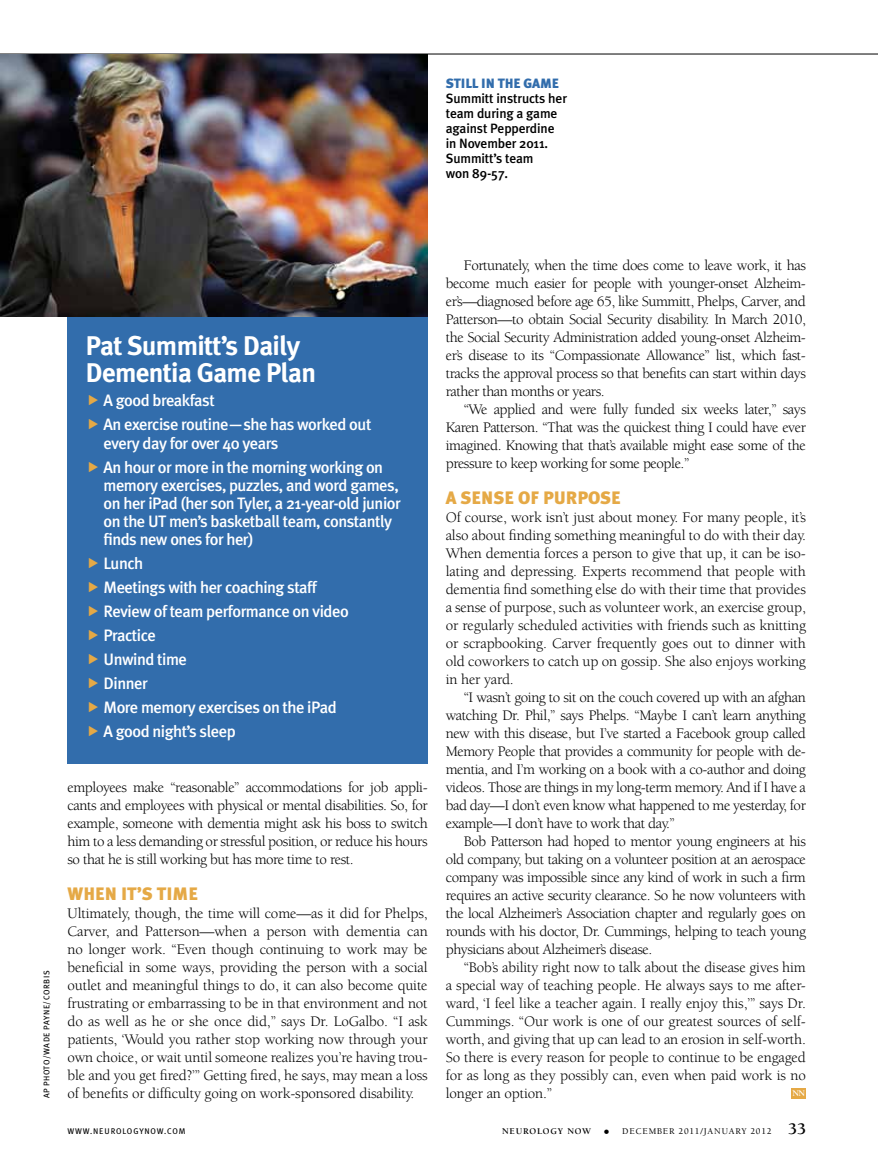
<style>
.page{position:relative;width:878px;height:1175px;background:#fff}
.page>*{position:absolute;margin:0;border:0;box-sizing:border-box;transform-origin:0 0}
.t1{font:700 27px/27px "Meta Plus";letter-spacing:-.025em;color:#fff}
.t2{font:900 18px "Meta Plus";color:#e5a946}
.t3{font:500 16.5px/24px "Meta Plus";letter-spacing:-.03em;color:#fff}
.t4{font:15px/18px "Berkeley";letter-spacing:-.03em;color:#000;text-align:justify}
.t5{font:500 13.5px/15px "Meta Plus";letter-spacing:-.01em;color:#000}
.t6{font:900 13.5px "Meta Plus";letter-spacing:-.01em;color:#326dac}
.t7{font:500 9px "Berkeley";letter-spacing:.09em;color:#000}
.t8{font:700 8.85px "Berkeley";color:#fff}
.t9{font:8.25px "Meta Plus";letter-spacing:.07em;color:#000}
.s1{font-weight:700}
.s2{font-weight:400;font-size:16.5px}
.s3{font-weight:700;font-size:16.5px}
</style>
<div class="page">
<div style="left:791px;top:1087px;width:15px;height:11px;background:#e5a946"></div>
<div style="left:68px;top:316px;width:360px;height:447px;background:#326dac"></div>
<hr style="left:0;top:54px;width:878px;height:1px;background:#000">
<img style="left:0;top:54px;width:428px;height:262px">
<p class="t6" style="left:446px;top:76px;width:115px">STILL IN THE GAME</p>
<p class="t5" style="left:446px;top:91px;width:123px">Summitt instructs her team during a game against Pepperdine in November 2011.<br>Summitt’s team<br>won 89-57.</p>
<p class="t9" style="left:42px;top:1098px;width:129px;rotate:-90deg">AP PH OTO/WADE PAYNE/CORBIS</p>
<h1 class="t1" style="left:86px;top:332px;width:232px">Pat Summitt’s Daily<br>Dementia Game Plan</h1>
<p class="t3" style="left:104px;top:388px;width:269px">A good breakfast<br>An exercise routine—she has worked out</p>
<p class="t3" style="left:104px;top:430px;width:281px">every day for over 40 years<br>An hour or more in the morning working on</p>
<p class="t3" style="left:104px;top:475px;width:299px;line-height:18px">memory exercises, puzzles, and word games, on her iPad (her son Tyler, a 21-year-old junior on the UT men’s basketball team, constantly finds new ones for her)</p>
<p class="t3" style="left:104px;top:550px;width:247px">Lunch<br>Meetings with her coaching staff<br>Review of team performance on video<br>Practice<br>Unwind time<br>Dinner<br>More memory exercises on the iPad<br>A good night’s sleep</p>
<p class="t4" style="left:68px;top:779px;width:361px">employees make “reasonable” accommodations for job appli&shy;cants and employees with physical or mental disabilities. So, for example, someone with dementia might ask his boss to switch him to a less demanding or stressful position, or reduce his hours so that he is still working but has more time to rest.</p>
<p class="t2" style="left:68px;top:883px;width:132px">WHEN IT’S TIME</p>
<p class="t4" style="left:68px;top:905px;width:362px">Ultimately, though, the time will come—as it did for Phelps, Carver, and Patterson—when a person with dementia can no longer work. “Even though continuing to work may be beneficial in some ways, providing the person with a social outlet and meaningful things to do, it can also become quite frustrating or embarrassing to be in that environment and not do as well as he or she once did,” says Dr. LoGalbo. “I ask patients, ‘Would you rather stop working now through your own choice, or wait until someone realizes you’re having trou&shy;ble and you get fired?’” Getting fired, he says, may mean a loss of benefits or difficulty going on work-sponsored disability.</p>
<p class="t4" style="left:446px;top:257px;width:362px;text-indent:18px">Fortunately, when the time does come to leave work, it has become much easier for people with younger-onset Alzheim&shy;er’s—diagnosed before age 65, like Summitt, Phelps, Carver, and Patterson—to obtain Social Security disability. In March 2010, the Social Security Administration added young-onset Alzheim&shy;er’s disease to its “Compassionate Allowance” list, which fast&shy;tracks the approval process so that benefits can start within days rather than months or years.</p>
<p class="t4" style="left:446px;top:401px;width:362px;text-indent:18px">“We applied and were fully funded six weeks later,” says Karen Patterson. “That was the quickest thing I could have ever imagined. Knowing that that’s available might ease some of the pressure to keep working for some people.”</p>
<p class="t2" style="left:446px;top:487px;width:177px">A SENSE OF PURPOSE</p>
<p class="t4" style="left:446px;top:509px;width:362px">Of course, work isn’t just about money. For many people, it’s also about finding something meaningful to do with their day.<br>When dementia forces a person to give that up, it can be iso&shy;lating and depressing. Experts recommend that people with dementia find something else do with their time that provides a sense of purpose, such as volunteer work, an exercise group, or regularly scheduled activities with friends such as knitting or scrapbooking. Carver frequently goes out to dinner with old coworkers to catch up on gossip. She also enjoys working in her yard.</p>
<p class="t4" style="left:446px;top:689px;width:362px;text-indent:18px">“I wasn’t going to sit on the couch covered up with an afghan watching Dr. Phil,” says Phelps. “Maybe I can’t learn anything new with this disease, but I’ve started a Facebook group called Memory People that provides a community for people with de&shy;mentia, and I’m working on a book with a co-author and doing videos. Those are things in my long-term memory. And if I have a bad day—I don’t even know what happened to me yesterday, for example—I don’t have to work that day.”</p>
<p class="t4" style="left:446px;top:833px;width:362px;text-indent:18px">Bob Patterson had hoped to mentor young engineers at his old company, but taking on a volunteer position at an aerospace company was impossible since any kind of work in such a firm requires an active security clearance. So he now volunteers with the local Alzheimer’s Association chapter and regularly goes on rounds with his doctor, Dr. Cummings, helping to teach young physicians about Alzheimer’s disease.</p>
<p class="t4" style="left:446px;top:959px;width:362px;text-indent:18px">“Bob’s ability right now to talk about the disease gives him a special way of teaching people. He always says to me after&shy;ward, ‘I feel like a teacher again. I really enjoy this,’” says Dr.<br>Cummings. “Our work is one of our greatest sources of self&shy;worth, and giving that up can lead to an erosion in self-worth.<br>So there is every reason for people to continue to be engaged for as long as they possibly can, even when paid work is no longer an option.”</p>
<p class="t8" style="left:792px;top:1088px;width:14px">NN</p>
<p class="t9" style="left:68px;top:1126px;width:119px">WWW.NEUROLOGYNOW.COM</p>
<p class="t7" style="left:502px;top:1126px;width:305px"><span class="s1">NEUROLOGY NOW</span> <span class="s2">•</span> DECEMBER 2011/JANUARY 2012 <span class="s3">33</span></p>
</div>
